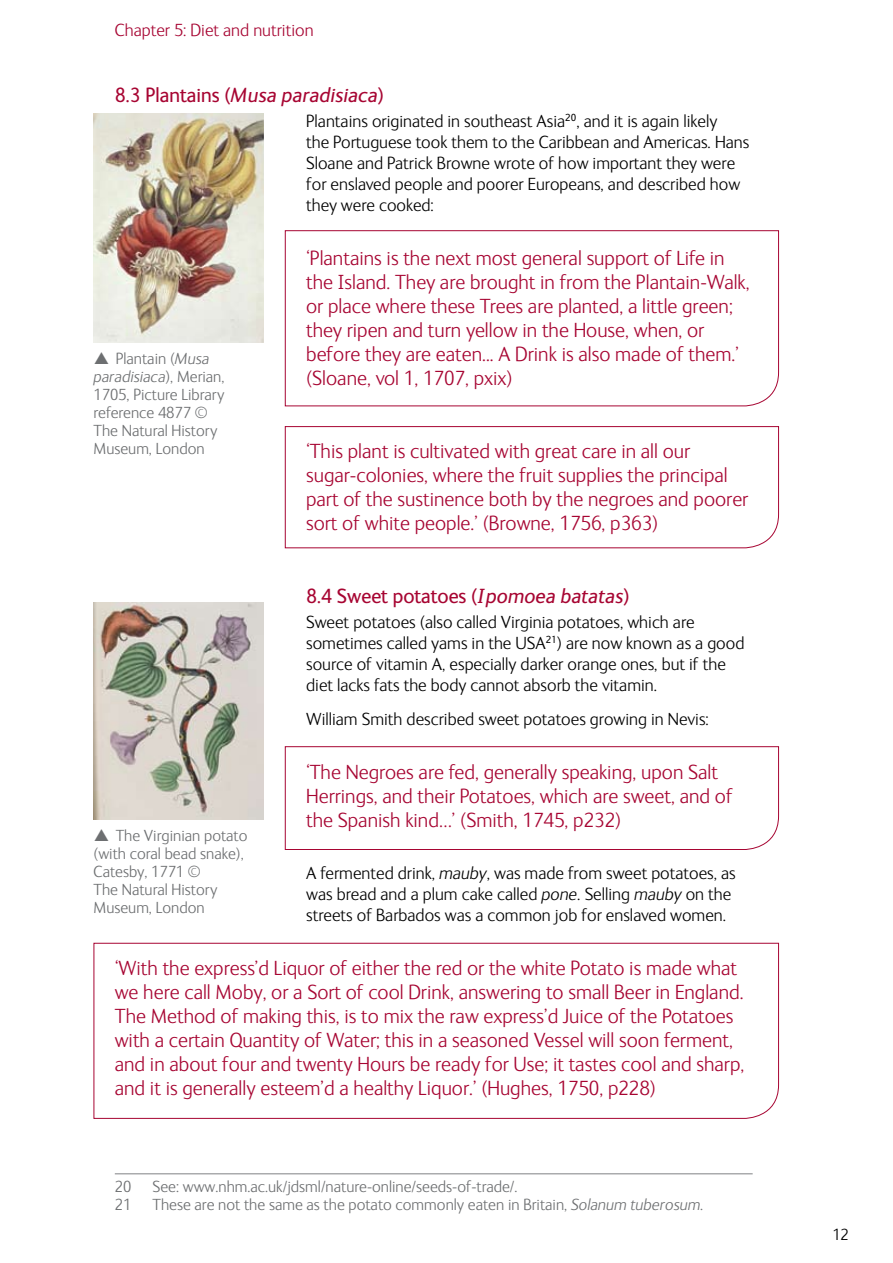
<style>
.page{position:relative;width:893px;height:1263px;background:#fff}
.page>*{position:absolute;margin:0;border:0;box-sizing:border-box;transform-origin:0 0}
.t1{font:300 21px/24px "NHM Ingrid";color:#a70532}
.t2{font:21px "NHM Ingrid";color:#a70532}
.t3{font:italic 21px "NHM Ingrid";color:#a70532}
.t4{font:300 18px/21px "NHM Ingrid";color:#000}
.t5{font:300 18px "NHM Ingrid";color:#a70532}
.t6{font:300 16.5px/18px "NHM Ingrid";color:#6d6f71}
.t7{font:300 16.5px "NHM Ingrid";color:#000}
.s1{font-style:normal}
.s2{font-style:italic}
</style>
<div class="page">
<hr style="left:115px;top:1173px;width:638px;height:1px;background:#808285">
<svg style="left:285px;top:230px;width:494px;height:177px"></svg>
<svg style="left:285px;top:746px;width:494px;height:104px"></svg>
<img style="left:94px;top:113px;width:170px;height:229px">
<img style="left:94px;top:602px;width:170px;height:217px">
<svg style="left:93px;top:942px;width:686px;height:177px"></svg>
<svg style="left:285px;top:426px;width:494px;height:123px"></svg>
<p class="t5" style="left:115px;top:21px;width:200px">Chapter 5: Diet and nutrition</p>
<p class="t3" style="left:115px;top:84px;width:271px"><span class="s1">8.3 Plantains (</span>Musa paradisiaca<span class="s1">)</span></p>
<p class="t4" style="left:306px;top:111px;width:445px">Plantains originated in southeast Asia<sup>20</sup>, and it is again likely<br>the Portuguese took them to the Caribbean and Americas. Hans Sloane and Patrick Browne wrote of how important they were for enslaved people and poorer Europeans, and described how they were cooked:</p>
<p class="t1" style="left:306px;top:246px;width:445px">‘Plantains is the next most general support of Life in the Island. They are brought in from the Plantain-Walk, or place where these Trees are planted, a little green; they ripen and turn yellow in the House, when, or before they are eaten... A Drink is also made of them.’ (Sloane, vol 1, 1707, pxix)</p>
<p class="t6" style="left:94px;top:350px;width:133px;text-indent:22px">Plantain (<span class="s2">Musa paradisiaca</span>), Merian,<br>1705, Picture Library reference 4877 ©<br>The Natural History<br>Museum, London</p>
<p class="t1" style="left:306px;top:439px;width:444px">‘This plant is cultivated with great care in all our sugar-colonies, where the fruit supplies the principal part of the sustinence both by the negroes and poorer sort of white people.’ (Browne, 1756, p363)</p>
<p class="t2" style="left:306px;top:585px;width:325px">8.4 Sweet potatoes (<span class="s2">Ipomoea batatas</span>)</p>
<p class="t4" style="left:306px;top:612px;width:440px">Sweet potatoes (also called Virginia potatoes, which are sometimes called yams in the USA<sup>21</sup>) are now known as a good source of vitamin A, especially darker orange ones, but if the diet lacks fats the body cannot absorb the vitamin.</p>
<p class="t4" style="left:306px;top:709px;width:404px">William Smith described sweet potatoes growing in Nevis:</p>
<p class="t1" style="left:306px;top:760px;width:428px">‘The Negroes are fed, generally speaking, upon Salt<br>Herrings, and their Potatoes, which are sweet, and of the Spanish kind…’ (Smith, 1745, p232)</p>
<p class="t4" style="left:306px;top:863px;width:431px">A fermented drink, <span class="s2">mauby</span>, was made from sweet potatoes, as was bread and a plum cake called <span class="s2">pone</span>. Selling <span class="s2">mauby</span> on the streets of Barbados was a common job for enslaved women.</p>
<p class="t1" style="left:115px;top:957px;width:631px">‘With the express’d Liquor of either the red or the white Potato is made what we here call Moby, or a Sort of cool Drink, answering to small Beer in England.<br>The Method of making this, is to mix the raw express’d Juice of the Potatoes with a certain Quantity of Water; this in a seasoned Vessel will soon ferment, and in about four and twenty Hours be ready for Use; it tastes cool and sharp, and it is generally esteem’d a healthy Liquor.’ (Hughes, 1750, p228)</p>
<p class="t6" style="left:94px;top:827px;width:155px;text-indent:22px">The Virginian potato (with coral bead snake),<br>Catesby, 1771 ©<br>The Natural History<br>Museum, London</p>
<p class="t6" style="left:115px;top:1178px;width:18px">20</p>
<p class="t6" style="left:153px;top:1178px;width:367px">See: www.nhm.ac.uk/jdsml/nature-online/seeds-of-trade/.</p>
<p class="t6" style="left:115px;top:1196px;width:18px">21</p>
<p class="t6" style="left:153px;top:1196px;width:552px">These are not the same as the potato commonly eaten in Britain, <span class="s2">Solanum tuberosum</span>.</p>
<p class="t7" style="left:832px;top:1226px;width:18px">12</p>
</div>
